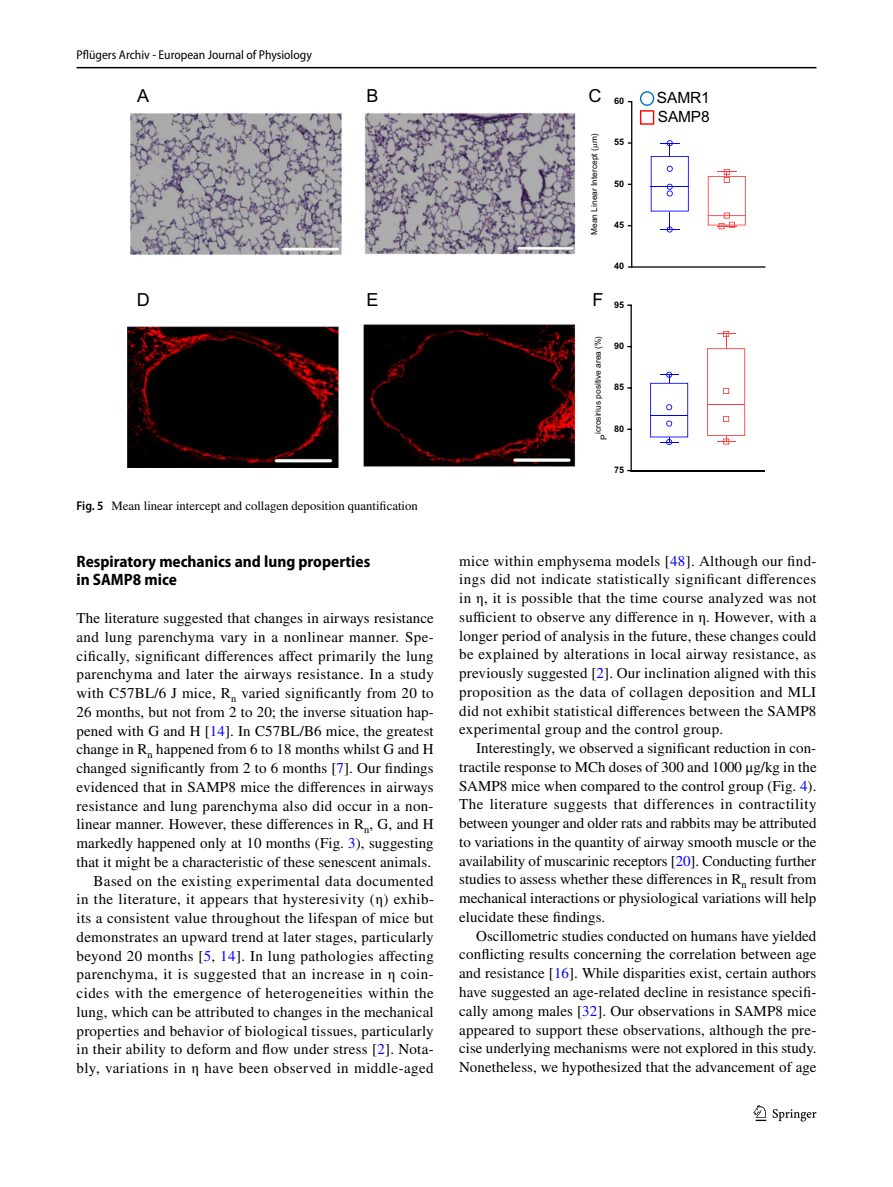
<style>
.page{position:relative;width:893px;height:1187px;background:#fff}
.page>*{position:absolute;margin:0;border:0;box-sizing:border-box;transform-origin:0 0}
.t1{font:18px "Arial MT Std 2";color:#000}
.t2{font:700 semi-condensed 16.5px/18.8px "Myriad Pro";color:#000}
.t3{font:15.45px/20px "Arial MT Std 2";letter-spacing:-.005em;color:#000}
.t4{font:15px/18.8px "STIX";letter-spacing:.015em;color:#000;text-align:justify}
.t5{font:12.75px "STIX";color:#000}
.t6{font:semi-condensed 12.75px "Myriad Pro";color:#000}
.t7{font:9px "Arial MT Std Bold 2";color:#000}
.t8{font:8.4px "Arial MT Std 2";letter-spacing:.005em;color:#000}
.s1{font-family:"Myriad Pro";font-weight:600;font-stretch:semi-condensed}
.s2{color:#00f}
</style>
<div class="page">
<hr style="left:77px;top:67px;width:739px;height:1px;background:#000">
<svg style="left:753px;top:1105px;width:13px;height:15px"></svg>
<svg style="left:773px;top:1109px;width:43px;height:12px"></svg>
<img style="left:128px;top:112px;width:448px;height:356px">
<hr style="left:630px;top:470px;width:135px;height:1px;background:#000">
<hr style="left:630px;top:304px;width:2px;height:167px;background:#000">
<svg style="left:707px;top:331px;width:38px;height:113px"></svg>
<svg style="left:650px;top:371px;width:38px;height:74px"></svg>
<hr style="left:631px;top:266px;width:134px;height:2px;background:#000">
<hr style="left:631px;top:101px;width:1px;height:167px;background:#000">
<svg style="left:708px;top:169px;width:38px;height:60px"></svg>
<svg style="left:651px;top:140px;width:38px;height:92px"></svg>
<svg style="left:640px;top:91px;width:14px;height:34px"></svg>
<p class="t6" style="left:77px;top:48px;width:237px">Pflügers Archiv - European Journal of Physiology</p>
<p class="t1" style="left:137px;top:85px;width:14px">A</p>
<p class="t1" style="left:367px;top:85px;width:14px">B</p>
<p class="t1" style="left:588px;top:85px;width:14px">C</p>
<p class="t7" style="left:614px;top:96px;width:12px">60</p>
<p class="t3" style="left:657px;top:87px;width:54px">SAMR1<br>SAMP8</p>
<p class="t8" style="left:589px;top:235px;width:103px;rotate:-90deg">Mean Linear Intercept ( m)</p>
<p class="t7" style="left:614px;top:137px;width:12px">55</p>
<p class="t7" style="left:614px;top:178px;width:12px">50</p>
<p class="t7" style="left:614px;top:219px;width:12px">45</p>
<p class="t7" style="left:614px;top:261px;width:12px">40</p>
<p class="t1" style="left:137px;top:290px;width:14px">D</p>
<p class="t1" style="left:367px;top:290px;width:14px">E</p>
<p class="t1" style="left:592px;top:290px;width:12px">F</p>
<p class="t7" style="left:614px;top:299px;width:12px">95</p>
<p class="t8" style="left:593px;top:434px;width:100px;rotate:-90deg">icrosirius positive area (%)</p>
<p class="t7" style="left:614px;top:340px;width:12px">90</p>
<p class="t7" style="left:614px;top:382px;width:12px">85</p>
<p class="t7" style="left:614px;top:423px;width:12px">80</p>
<p class="t8" style="left:599px;top:439px;width:7px;rotate:-90deg">P</p>
<p class="t7" style="left:614px;top:464px;width:12px">75</p>
<p class="t5" style="left:77px;top:497px;width:343px"><span class="s1">Fig. 5</span> Mean linear intercept and collagen deposition quantification</p>
<p class="t2" style="left:77px;top:552px;width:295px">Respiratory mechanics and lung properties in SAMP8 mice</p>
<p class="t4" style="left:77px;top:609px;width:359px;text-align:right">The literature suggested that changes in airways resistance and lung parenchyma vary in a nonlinear manner. Spe&shy;cifically, significant differences affect primarily the lung parenchyma and later the airways resistance. In a study with C57BL/6 J mice, R<sub>n</sub> varied significantly from 20 to 26 months, but not from 2 to 20; the inverse situation hap&shy;pened with G and H [<span class="s2">14</span>]. In C57BL/B6 mice, the greatest change in R<sub>n</sub> happened from 6 to 18 months whilst G and H changed significantly from 2 to 6 months [<span class="s2">7</span>]. Our findings evidenced that in SAMP8 mice the differences in airways resistance and lung parenchyma also did occur in a non&shy;linear manner. However, these differences in R<sub>n</sub>, G, and H markedly happened only at 10 months (Fig. <span class="s2">3</span>), suggesting that it might be a characteristic of these senescent animals.<br>Based on the existing experimental data documented<br>in the literature, it appears that hysteresivity (η) exhib&shy;its a consistent value throughout the lifespan of mice but demonstrates an upward trend at later stages, particularly beyond 20 months [<span class="s2">5</span>, <span class="s2">14</span>]. In lung pathologies affecting parenchyma, it is suggested that an increase in η coin&shy;cides with the emergence of heterogeneities within the lung, which can be attributed to changes in the mechanical properties and behavior of biological tissues, particularly in their ability to deform and flow under stress [<span class="s2">2</span>]. Nota&shy;bly, variations in η have been observed in middle-aged</p>
<p class="t4" style="left:459px;top:552px;width:359px">mice within emphysema models [<span class="s2">48</span>]. Although our find&shy;ings did not indicate statistically significant differences in η, it is possible that the time course analyzed was not sufficient to observe any difference in η. However, with a longer period of analysis in the future, these changes could be explained by alterations in local airway resistance, as previously suggested [<span class="s2">2</span>]. Our inclination aligned with this proposition as the data of collagen deposition and MLI did not exhibit statistical differences between the SAMP8 experimental group and the control group.</p>
<p class="t4" style="left:459px;top:739px;width:359px;text-indent:17px">Interestingly, we observed a significant reduction in con&shy;tractile response to MCh doses of 300 and 1000 μg/kg in the SAMP8 mice when compared to the control group (Fig. <span class="s2">4</span>).<br>The literature suggests that differences in contractility between younger and older rats and rabbits may be attributed to variations in the quantity of airway smooth muscle or the availability of muscarinic receptors [<span class="s2">20</span>]. Conducting further studies to assess whether these differences in R<sub>n</sub> result from mechanical interactions or physiological variations will help elucidate these findings.</p>
<p class="t4" style="left:459px;top:927px;width:359px;text-indent:17px">Oscillometric studies conducted on humans have yielded conflicting results concerning the correlation between age and resistance [<span class="s2">16</span>]. While disparities exist, certain authors have suggested an age-related decline in resistance specifi&shy;cally among males [<span class="s2">32</span>]. Our observations in SAMP8 mice appeared to support these observations, although the pre&shy;cise underlying mechanisms were not explored in this study.<br>Nonetheless, we hypothesized that the advancement of age</p>
</div>
